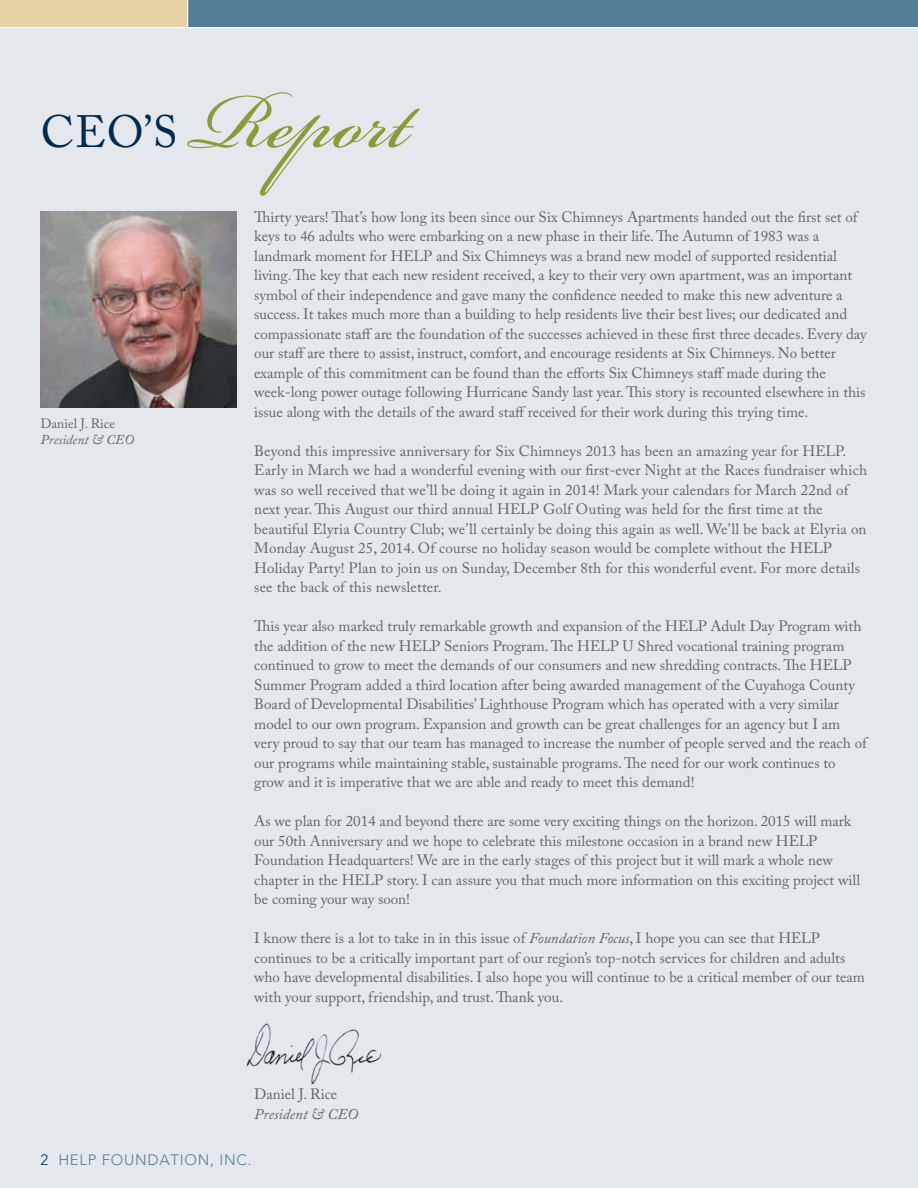
<style>
.page{position:relative;width:918px;height:1188px;background:#e4e8ed}
.page>*{position:absolute;margin:0;border:0;box-sizing:border-box;transform-origin:0 0}
.t1{font:121.5px "Bickham Script MM 400";color:#8b9b3c}
.t2{font:45px "Adobe Caslon Pro";color:#002b51}
.t3{font:15px/19.5px "Adobe Caslon Pro";color:#636466}
.t4{font:300 15px "Avenir";letter-spacing:.05em;color:#527d97}
.t5{font:italic 15px "Adobe Caslon Pro";color:#636466}
.t6{font:italic 13.5px "Adobe Caslon Pro";color:#636466}
.t7{font:13.5px "Adobe Caslon Pro";color:#636466}
.s1{font-style:italic}
.s2{color:#002b51}
</style>
<div class="page">
<img style="left:40px;top:212px;width:196px;height:196px">
<div style="left:188px;top:0;width:730px;height:27px;background:#527d97"></div>
<div style="left:0;top:0;width:188px;height:27px;background:#e8d3a5"></div>
<hr style="left:0;top:27px;width:918px;height:1px;background:#fff">
<svg style="left:187px;top:0;width:1px;height:27px"></svg>
<img style="left:246px;top:1023px;width:136px;height:62px">
<h2 class="t2" style="left:41px;top:105px;width:130px">CEO’s</h2>
<p class="t7" style="left:40px;top:415px;width:76px">Daniel J. Rice</p>
<p class="t6" style="left:40px;top:432px;width:95px">President &amp; CEO</p>
<h1 class="t1" style="left:189px;top:56px;width:222px">Report</h1>
<p class="t3" style="left:254px;top:207px;width:614px">Thirty years! That’s how long its been since our Six Chimneys Apartments handed out the first set of keys to 46 adults who were embarking on a new phase in their life. The Autumn of 1983 was a landmark moment for HELP and Six Chimneys was a brand new model of supported residential living. The key that each new resident received, a key to their very own apartment, was an important symbol of their independence and gave many the confidence needed to make this new adventure a success. It takes much more than a building to help residents live their best lives; our dedicated and compassionate staff are the foundation of the successes achieved in these first three decades. Every day our staff are there to assist, instruct, comfort, and encourage residents at Six Chimneys. No better example of this commitment can be found than the efforts Six Chimneys staff made during the week-long power outage following Hurricane Sandy last year. This story is recounted elsewhere in this issue along with the details of the award staff received for their work during this trying time.</p>
<p class="t3" style="left:254px;top:441px;width:614px">Beyond this impressive anniversary for Six Chimneys 2013 has been an amazing year for HELP.<br>Early in March we had a wonderful evening with our first-ever Night at the Races fundraiser which was so well received that we’ll be doing it again in 2014! Mark your calendars for March 22nd of next year. This August our third annual HELP Golf Outing was held for the first time at the beautiful Elyria Country Club; we’ll certainly be doing this again as well. We’ll be back at Elyria on Monday August 25, 2014. Of course no holiday season would be complete without the HELP Holiday Party! Plan to join us on Sunday, December 8th for this wonderful event. For more details see the back of this newsletter.</p>
<p class="t3" style="left:254px;top:616px;width:614px">This year also marked truly remarkable growth and expansion of the HELP Adult Day Program with the addition of the new HELP Seniors Program. The HELP U Shred vocational training program continued to grow to meet the demands of our consumers and new shredding contracts. The HELP Summer Program added a third location after being awarded management of the Cuyahoga County Board of Developmental Disabilities’ Lighthouse Program which has operated with a very similar model to our own program. Expansion and growth can be great challenges for an agency but I am very proud to say that our team has managed to increase the number of people served and the reach of our programs while maintaining stable, sustainable programs. The need for our work continues to grow and it is imperative that we are able and ready to meet this demand!</p>
<p class="t3" style="left:254px;top:811px;width:607px">As we plan for 2014 and beyond there are some very exciting things on the horizon. 2015 will mark our 50th Anniversary and we hope to celebrate this milestone occasion in a brand new HELP Foundation Headquarters! We are in the early stages of this project but it will mark a whole new chapter in the HELP story. I can assure you that much more information on this exciting project will be coming your way soon!</p>
<p class="t3" style="left:254px;top:928px;width:612px">I know there is a lot to take in in this issue of <span class="s1">Foundation Focus</span>, I hope you can see that HELP continues to be a critically important part of our region’s top-notch services for children and adults who have developmental disabilities. I also hope you will continue to be a critical member of our team with your support, friendship, and trust. Thank you.</p>
<p class="t3" style="left:254px;top:1084px;width:84px">Daniel J. Rice</p>
<p class="t5" style="left:254px;top:1105px;width:105px">President &amp; CEO</p>
<p class="t4" style="left:40px;top:1151px;width:213px"><span class="s2">2</span> HELP FOUNDATION, INC.</p>
</div>
